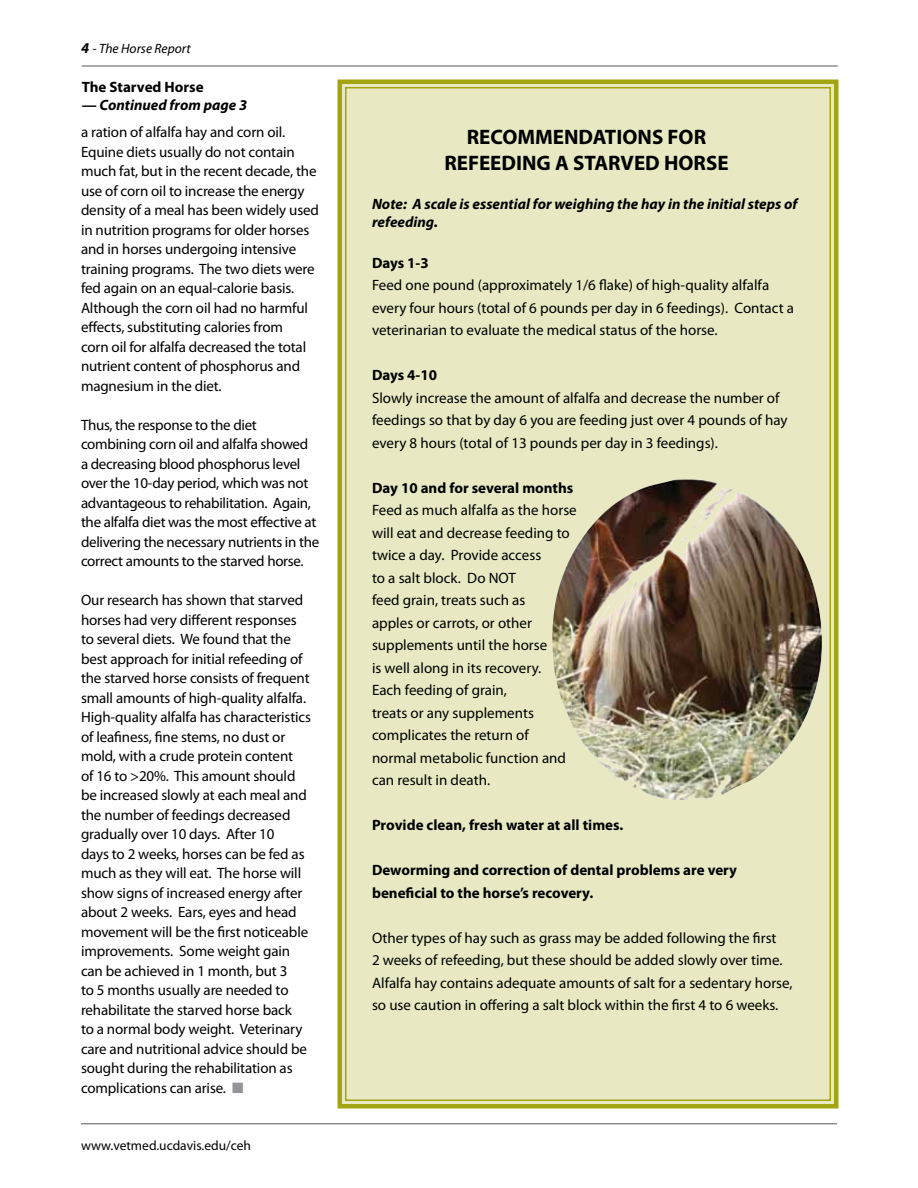
<style>
.page{position:relative;width:918px;height:1188px;background:#fff}
.page>*{position:absolute;margin:0;border:0;box-sizing:border-box;transform-origin:0 0}
.t1{font:700 21px/25.2px "Myriad Pro";color:#000;text-align:center}
.t2{font:15px/19.5px "Myriad Pro";letter-spacing:-.01em;color:#000}
.t3{font:700 15px/22.5px "Myriad Pro";color:#000}
.t4{font:italic 700 15px/18px "Myriad Pro";color:#000}
.t5{font:13.5px "Myriad Pro";color:#000}
.t6{font:italic 13.5px "Myriad Pro";color:#000}
.s1{font-weight:700;font-size:15px}
.s2{color:#939598}
</style>
<div class="page">
<hr style="left:82px;top:66px;width:756px;height:1px;background:#58595b">
<hr style="left:81px;top:1123px;width:756px;height:1px;background:#58595b">
<div style="left:337px;top:79px;width:502px;height:1030px;background:#e8e9c3"></div>
<img style="left:548px;top:479px;width:281px;height:321px">
<p class="t6" style="left:81px;top:40px;width:111px"><span class="s1">4</span> - The Horse Report</p>
<p class="t3" style="left:82px;top:75px;width:123px">The Starved Horse</p>
<p class="t4" style="left:82px;top:96px;width:167px">— Continued from page 3</p>
<p class="t2" style="left:81px;top:122px;width:239px">a ration of alfalfa hay and corn oil.<br>Equine diets usually do not contain much fat, but in the recent decade, the use of corn oil to increase the energy density of a meal has been widely used in nutrition programs for older horses and in horses undergoing intensive training programs. The two diets were fed again on an equal-calorie basis.<br>Although the corn oil had no harmful effects, substituting calories from<br>corn oil for alfalfa decreased the total nutrient content of phosphorus and magnesium in the diet.</p>
<p class="t2" style="left:81px;top:415px;width:240px">Thus, the response to the diet combining corn oil and alfalfa showed a decreasing blood phosphorus level over the 10-day period, which was not advantageous to rehabilitation. Again, the alfalfa diet was the most effective at delivering the necessary nutrients in the correct amounts to the starved horse.</p>
<p class="t2" style="left:81px;top:590px;width:232px">Our research has shown that starved horses had very different responses to several diets. We found that the best approach for initial refeeding of the starved horse consists of frequent small amounts of high-quality alfalfa.<br>High-quality alfalfa has characteristics of leafiness, fine stems, no dust or mold, with a crude protein content<br>of 16 to &gt;20%. This amount should be increased slowly at each meal and the number of feedings decreased gradually over 10 days. After 10<br>days to 2 weeks, horses can be fed as much as they will eat. The horse will show signs of increased energy after about 2 weeks. Ears, eyes and head movement will be the first noticeable improvements. Some weight gain can be achieved in 1 month, but 3<br>to 5 months usually are needed to rehabilitate the starved horse back<br>to a normal body weight. Veterinary care and nutritional advice should be sought during the rehabilitation as complications can arise. <span class="s2">■</span></p>
<p class="t5" style="left:81px;top:1137px;width:172px">www.vetmed.ucdavis.edu/ceh</p>
<h1 class="t1" style="left:444px;top:124px;width:286px">RECOMMENDATIONS FOR<br>REFEEDING A STARVED HORSE</h1>
<p class="t4" style="left:372px;top:195px;width:427px">Note: A scale is essential for weighing the hay in the initial steps of refeeding.</p>
<p class="t3" style="left:372px;top:251px;width:58px">Days 1-3</p>
<p class="t2" style="left:372px;top:274px;width:424px;line-height:22.5px">Feed one pound (approximately 1/6 flake) of high-quality alfalfa every four hours (total of 6 pounds per day in 6 feedings). Contact a veterinarian to evaluate the medical status of the horse.</p>
<p class="t3" style="left:372px;top:363px;width:67px">Days 4-10</p>
<p class="t2" style="left:372px;top:386px;width:417px;line-height:22.5px">Slowly increase the amount of alfalfa and decrease the number of feedings so that by day 6 you are feeding just over 4 pounds of hay every 8 hours (total of 13 pounds per day in 3 feedings).</p>
<p class="t3" style="left:372px;top:476px;width:203px">Day 10 and for several months</p>
<p class="t2" style="left:372px;top:499px;width:206px;line-height:22.5px">Feed as much alfalfa as the horse will eat and decrease feeding to twice a day. Provide access<br>to a salt block. Do NOT<br>feed grain, treats such as<br>apples or carrots, or other supplements until the horse<br>is well along in its recovery.<br>Each feeding of grain,<br>treats or any supplements complicates the return of normal metabolic function and can result in death.</p>
<p class="t3" style="left:372px;top:813px;width:253px">Provide clean, fresh water at all times.</p>
<p class="t3" style="left:372px;top:858px;width:367px">Deworming and correction of dental problems are very beneficial to the horse’s recovery.</p>
<p class="t2" style="left:372px;top:926px;width:422px;line-height:22.5px">Other types of hay such as grass may be added following the first<br>2 weeks of refeeding, but these should be added slowly over time.<br>Alfalfa hay contains adequate amounts of salt for a sedentary horse, so use caution in offering a salt block within the first 4 to 6 weeks.</p>
</div>
